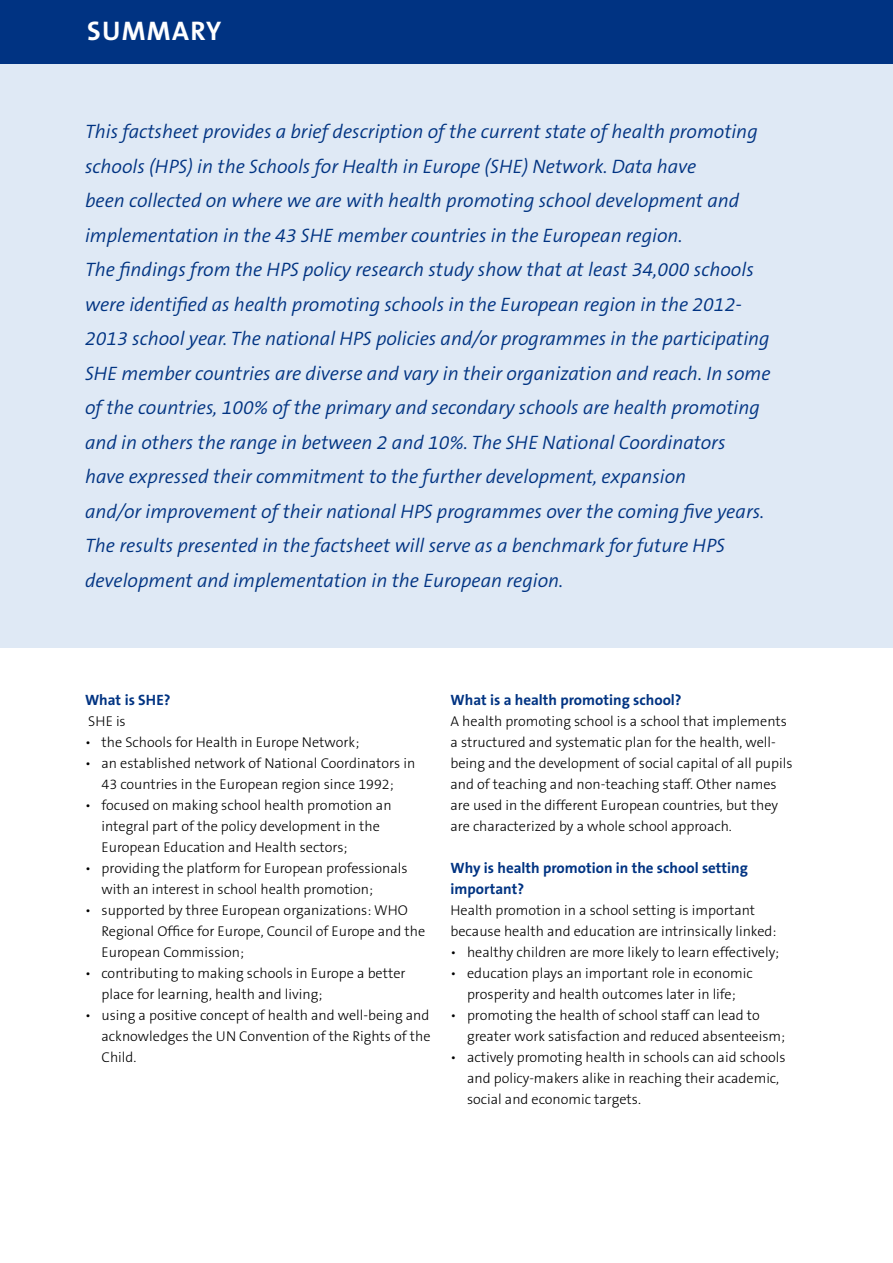
<style>
.page{position:relative;width:893px;height:1263px;background:#fff}
.page>*{position:absolute;margin:0;border:0;box-sizing:border-box;transform-origin:0 0}
.t1{font:700 27px "The Sans B7";color:#fff}
.t2{font:italic 300 19.5px/34.5px "The Sans B4";color:#003382}
.t3{font:700 15px/21px "The Sans B7";color:#003382}
.t4{font:300 14.25px/21px "The Sans B3";color:#000}
</style>
<div class="page">
<div style="left:0;top:15px;width:893px;height:633px;background:#dfe9f5"></div>
<div style="left:0;top:0;width:893px;height:64px;background:#003382"></div>
<h1 class="t1" style="left:87px;top:14px;width:134px">Summary</h1>
<p class="t2" style="left:85px;top:114px;width:687px">This factsheet provides a brief description of the current state of health promoting schools (HPS) in the Schools for Health in Europe (SHE) Network. Data have<br>been collected on where we are with health promoting school development and implementation in the 43 SHE member countries in the European region.<br>The findings from the HPS policy research study show that at least 34,000 schools were identified as health promoting schools in the European region in the 2012- 2013 school year. The national HPS policies and/or programmes in the participating SHE member countries are diverse and vary in their organization and reach. In some of the countries, 100% of the primary and secondary schools are health promoting and in others the range in between 2 and 10%. The SHE National Coordinators<br>have expressed their commitment to the further development, expansion<br>and/or improvement of their national HPS programmes over the coming five years.<br>The results presented in the factsheet will serve as a benchmark for future HPS development and implementation in the European region.</p>
<p class="t3" style="left:85px;top:690px;width:87px">What is SHE?</p>
<p class="t4" style="left:88px;top:711px;width:39px">SHE is</p>
<p class="t4" style="left:85px;top:732px;width:276px">• the Schools for Health in Europe Network;</p>
<p class="t4" style="left:85px;top:753px;width:332px;text-align:center">• an established network of National Coordinators in<br>43 countries in the European region since 1992;</p>
<p class="t4" style="left:102px;top:795px;width:292px;text-indent:-17px">• focused on making school health promotion an integral part of the policy development in the<br>European Education and Health sectors;</p>
<p class="t4" style="left:102px;top:858px;width:307px;text-indent:-17px">• providing the platform for European professionals with an interest in school health promotion;</p>
<p class="t4" style="left:102px;top:900px;width:325px;text-indent:-17px">• supported by three European organizations: WHO<br>Regional Office for Europe, Council of Europe and the<br>European Commission;</p>
<p class="t4" style="left:102px;top:963px;width:305px;text-indent:-17px">• contributing to making schools in Europe a better place for learning, health and living;</p>
<p class="t4" style="left:102px;top:1005px;width:330px;text-align:justify;text-indent:-17px">• using a positive concept of health and well-being and acknowledges the UN Convention of the Rights of the Child.</p>
<p class="t3" style="left:450px;top:690px;width:233px">What is a health promoting school?</p>
<p class="t4" style="left:450px;top:711px;width:343px">A health promoting school is a school that implements a structured and systematic plan for the health, well&shy;being and the development of social capital of all pupils and of teaching and non-teaching staff. Other names are used in the different European countries, but they are characterized by a whole school approach.</p>
<p class="t3" style="left:450px;top:858px;width:299px">Why is health promotion in the school setting important?</p>
<p class="t4" style="left:450px;top:900px;width:327px">Health promotion in a school setting is important because health and education are intrinsically linked:</p>
<p class="t4" style="left:450px;top:942px;width:330px">• healthy children are more likely to learn effectively;</p>
<p class="t4" style="left:450px;top:963px;width:304px;text-align:center">• education plays an important role in economic prosperity and health outcomes later in life;</p>
<p class="t4" style="left:467px;top:1005px;width:320px;text-indent:-17px">• promoting the health of school staff can lead to greater work satisfaction and reduced absenteeism;</p>
<p class="t4" style="left:467px;top:1047px;width:320px;text-indent:-17px">• actively promoting health in schools can aid schools and policy-makers alike in reaching their academic, social and economic targets.</p>
</div>
